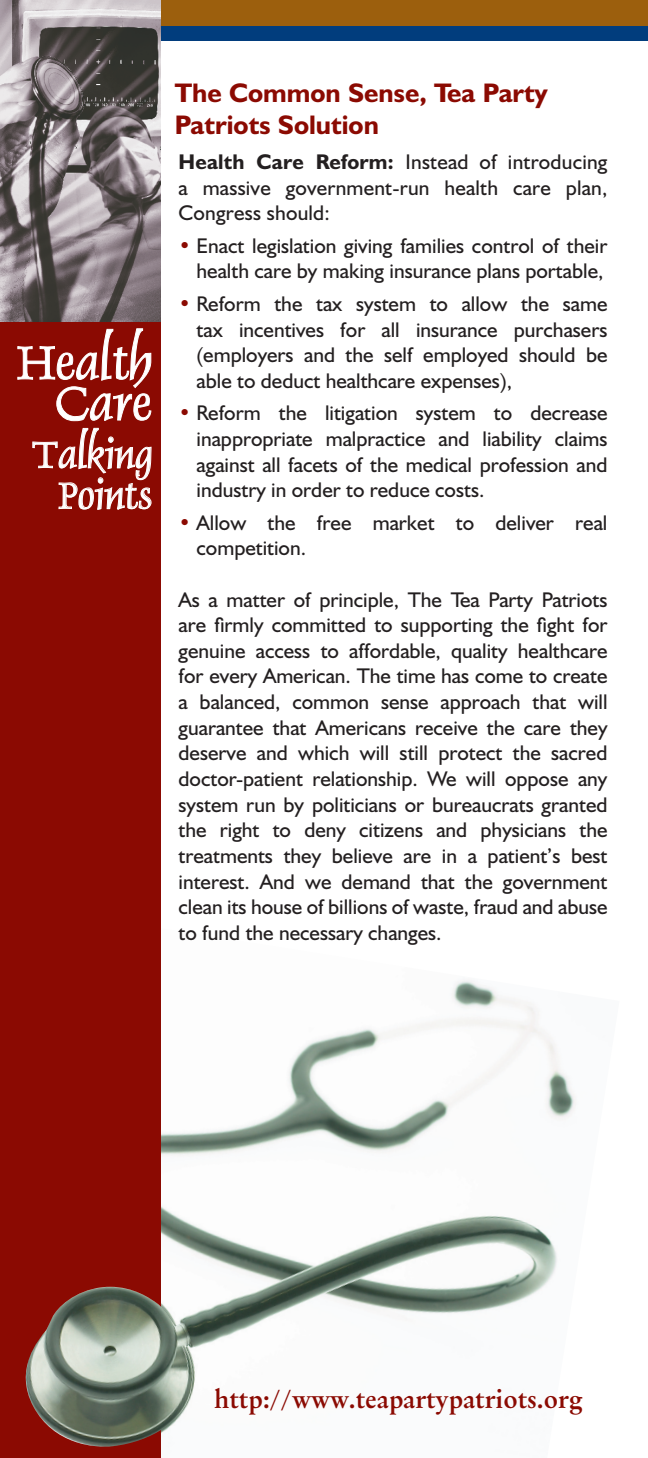
<style>
.page{position:relative;width:648px;height:1458px;background:#fff}
.page>*{position:absolute;margin:0;border:0;box-sizing:border-box;transform-origin:0 0}
.t1{font:53.55px/40.7px "Dauphin";color:#fff;text-align:right}
.t2{font:42.3px/40.7px "Dauphin";color:#fff;text-align:right}
.t3{font:700 27px/32.4px "Humanist 521 BT";color:#8b0a02}
.t4{font:700 26.1px "Garamand Classic";color:#8b0a02}
.t5{font:21.38px/25.7px "Humanist 521 BT";color:#231f20;text-align:justify}
.s1{font-weight:700}
.s2{color:#8b0a02}
</style>
<div class="page">
<div style="left:0;top:0;width:648px;height:40px;background:#013d7d"></div>
<div style="left:0;top:0;width:648px;height:25px;background:#9c5f0d"></div>
<img style="left:160px;top:914px;width:415px;height:544px">
<img style="left:0;top:0;width:160px;height:322px">
<div style="left:0;top:322px;width:160px;height:1136px;background:#8b0a02"></div>
<svg style="left:17px;top:328px;width:135px;height:93px"></svg>
<svg style="left:32px;top:428px;width:120px;height:82px"></svg>
<img style="left:25px;top:1287px;width:172px;height:161px">
<h1 class="t1" style="left:16px;top:342px;width:137px">Health<br>Care</h1>
<h2 class="t2" style="left:32px;top:434px;width:122px">Talking<br>Points</h2>
<p class="t3" style="left:175px;top:76px;width:374px">The Common Sense, Tea Party<br>Patriots Solution</p>
<p class="t5" style="left:179px;top:149px;width:430px"><span class="s1">Health Care Reform:</span> Instead of introducing a massive government-run health care plan, Congress should:</p>
<p class="t5" style="left:179px;top:232px;width:430px;text-align:right"><span class="s2">•</span> Enact legislation giving families control of their health care by making insurance plans portable,</p>
<p class="t5" style="left:197px;top:290px;width:412px;text-indent:-18px"><span class="s2">•</span> Reform the tax system to allow the same tax incentives for all insurance purchasers (employers and the self employed should be able to deduct healthcare expenses),</p>
<p class="t5" style="left:197px;top:400px;width:412px;text-indent:-18px"><span class="s2">•</span> Reform the litigation system to decrease inappropriate malpractice and liability claims against all facets of the medical profession and industry in order to reduce costs.</p>
<p class="t5" style="left:197px;top:509px;width:412px;text-indent:-18px"><span class="s2">•</span> Allow the free market to deliver real competition.</p>
<p class="t5" style="left:179px;top:586px;width:430px">As a matter of principle, The Tea Party Patriots are firmly committed to supporting the fight for genuine access to affordable, quality healthcare for every American. The time has come to create a balanced, common sense approach that will guarantee that Americans receive the care they deserve and which will still protect the sacred doctor-patient relationship. We will oppose any system run by politicians or bureaucrats granted the right to deny citizens and physicians the treatments they believe are in a patient’s best interest. And we demand that the government clean its house of billions of waste, fraud and abuse to fund the necessary changes.</p>
<p class="t4" style="left:214px;top:1382px;width:370px">http://www.teapartypatriots.org</p>
</div>
